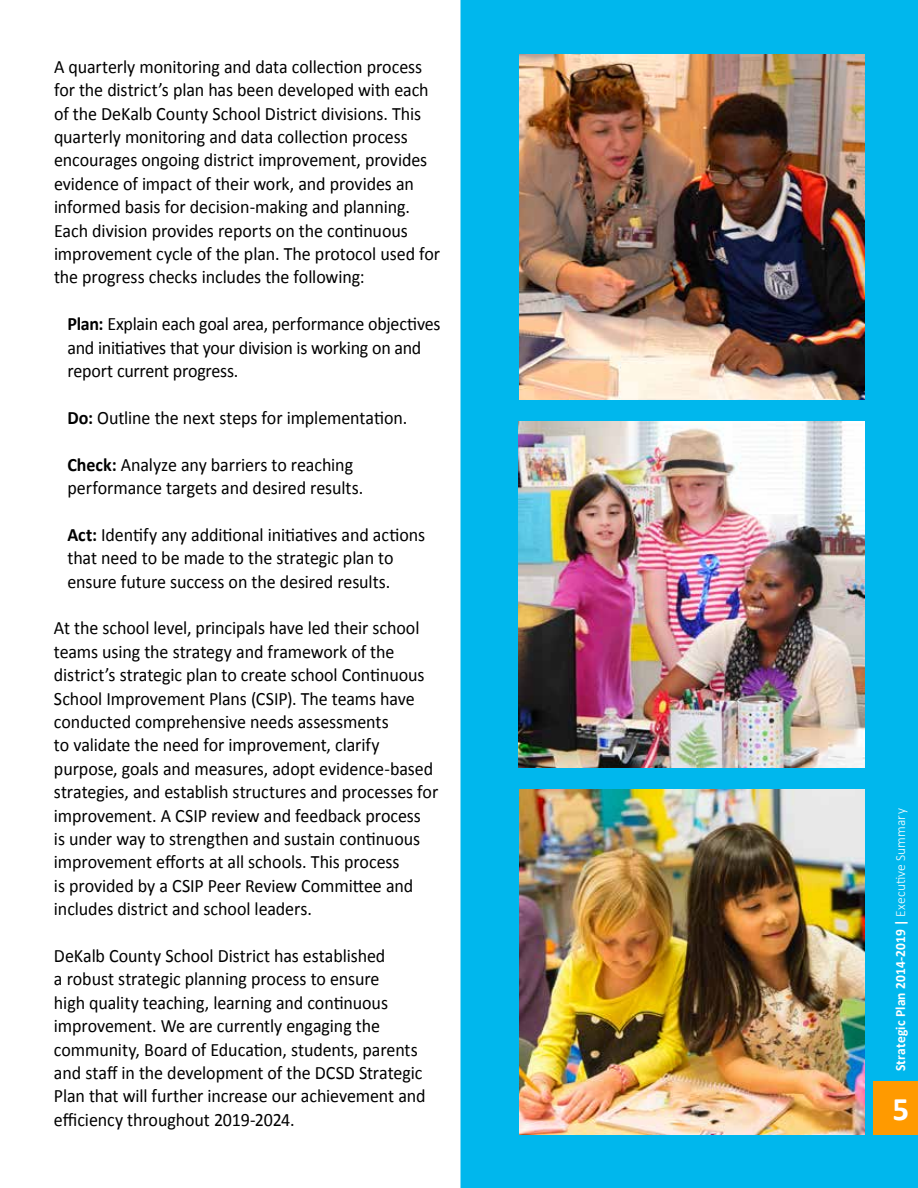
<style>
.page{position:relative;width:918px;height:1188px;background:#fff}
.page>*{position:absolute;margin:0;border:0;box-sizing:border-box;transform-origin:0 0}
.t1{font:700 33px "Calibri";color:#fff}
.t2{font:18.9px/23.4px "Calibri";letter-spacing:-.005em;color:#000;scale:.95 1}
.t3{font:700 14.1px "Calibri";letter-spacing:.01em;color:#fff;scale:.95 1}
.s1{font-weight:700}
.s2{font-weight:300}
</style>
<div class="page">
<div style="left:460px;top:0;width:458px;height:1188px;background:#00b7ed"></div>
<img style="left:519px;top:54px;width:346px;height:346px">
<img style="left:519px;top:789px;width:346px;height:346px">
<img style="left:519px;top:422px;width:345px;height:345px">
<div style="left:874px;top:1081px;width:44px;height:54px;background:#ff9a00"></div>
<p class="t2" style="left:54px;top:55px;width:408px">A quarterly monitoring and data collection process for the district’s plan has been developed with each of the DeKalb County School District divisions. This quarterly monitoring and data collection process encourages ongoing district improvement, provides evidence of impact of their work, and provides an informed basis for decision-making and planning.<br>Each division provides reports on the continuous improvement cycle of the plan. The protocol used for the progress checks includes the following:</p>
<p class="t2" style="left:68px;top:312px;width:394px"><span class="s1">Plan:</span> Explain each goal area, performance objectives and initiatives that your division is working on and report current progress.</p>
<p class="t2" style="left:68px;top:406px;width:359px"><span class="s1">Do:</span> Outline the next steps for implementation.</p>
<p class="t2" style="left:67px;top:453px;width:313px"><span class="s1">Check:</span> Analyze any barriers to reaching performance targets and desired results.</p>
<p class="t2" style="left:67px;top:523px;width:378px"><span class="s1">Act:</span> Identify any additional initiatives and actions that need to be made to the strategic plan to ensure future success on the desired results.</p>
<p class="t2" style="left:54px;top:617px;width:406px">At the school level, principals have led their school teams using the strategy and framework of the district’s strategic plan to create school Continuous School Improvement Plans (CSIP). The teams have conducted comprehensive needs assessments<br>to validate the need for improvement, clarify purpose, goals and measures, adopt evidence-based strategies, and establish structures and processes for improvement. A CSIP review and feedback process<br>is under way to strengthen and sustain continuous improvement efforts at all schools. This process<br>is provided by a CSIP Peer Review Committee and includes district and school leaders.</p>
<p class="t2" style="left:54px;top:944px;width:393px">DeKalb County School District has established<br>a robust strategic planning process to ensure<br>high quality teaching, learning and continuous improvement. We are currently engaging the community, Board of Education, students, parents and staff in the development of the DCSD Strategic Plan that will further increase our achievement and efficiency throughout 2019-2024.</p>
<p class="t3" style="left:890px;top:1071px;width:278px;rotate:-90deg">Strategic Plan 2014-2019 | <span class="s2">Executive Summary</span></p>
<h1 class="t1" style="left:893px;top:1085px;width:18px">5</h1>
</div>
